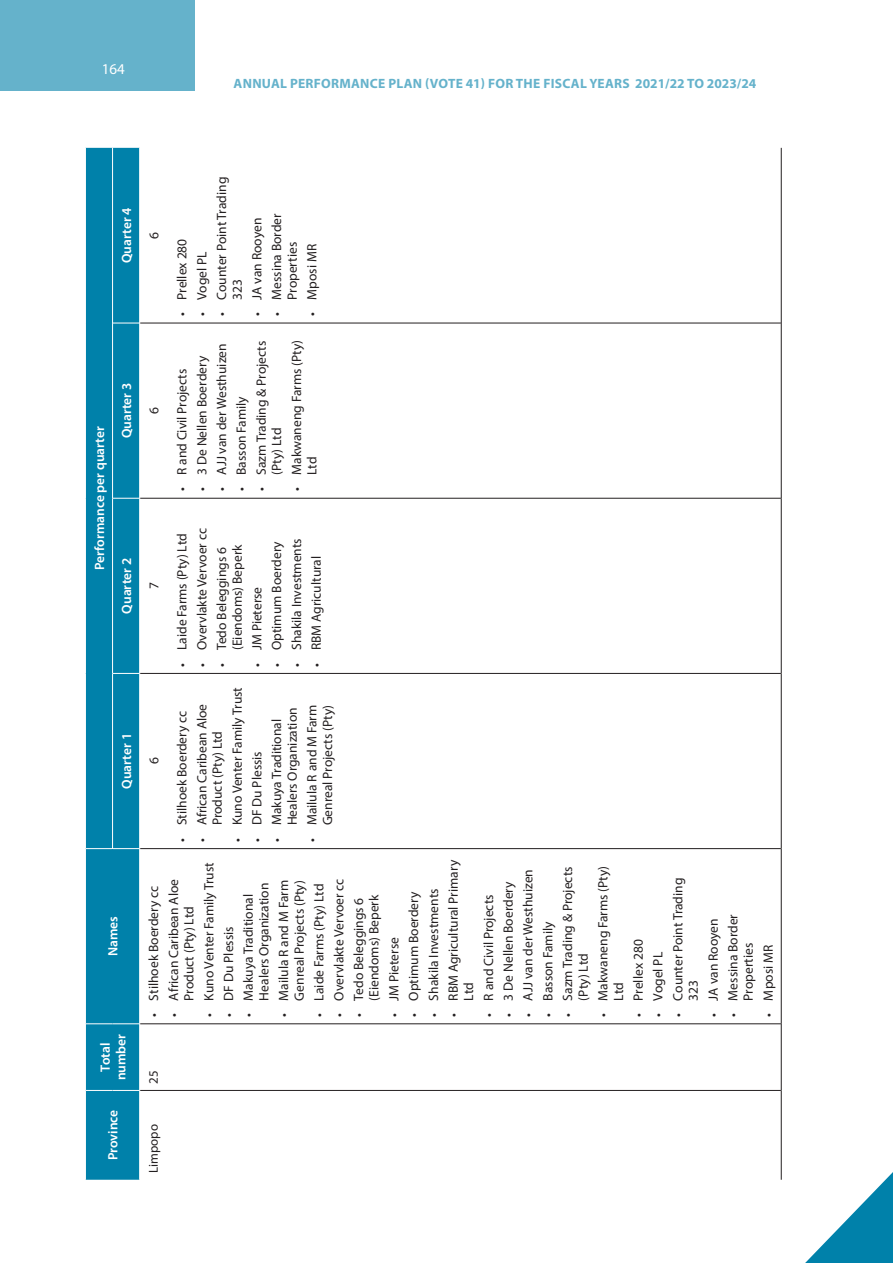
<style>
.page{position:relative;width:893px;height:1263px;background:#fff}
.page>*{position:absolute;margin:0;border:0;box-sizing:border-box;transform-origin:0 0}
.t1{font:15px "Myriad Pro";color:#fff}
.t2{font:13.5px/15.6px "Myriad Pro";color:#231f20}
.t3{font:600 13.5px/15.6px "Myriad Pro";color:#fff;text-align:center}
.t4{font:700 13.5px "Myriad Pro";letter-spacing:.02em;color:#65b2cb}
.t5{font:12.9px "Myriad Pro";color:#231f20}
</style>
<div class="page">
<svg style="left:805px;top:1172px;width:88px;height:91px"></svg>
<div style="left:0;top:0;width:194px;height:90px;background:#65b2cb"></div>
<svg style="left:86px;top:148px;width:53px;height:1032px;background:#0282aa"></svg>
<hr style="left:140px;top:1090px;width:641px;height:1px;background:#231f20">
<hr style="left:140px;top:1023px;width:641px;height:1px;background:#231f20">
<hr style="left:140px;top:848px;width:641px;height:1px;background:#231f20">
<hr style="left:140px;top:673px;width:641px;height:1px;background:#231f20">
<hr style="left:140px;top:498px;width:641px;height:1px;background:#231f20">
<hr style="left:140px;top:323px;width:641px;height:1px;background:#231f20">
<hr style="left:781px;top:1090px;width:1px;height:90px;background:#231f20">
<hr style="left:781px;top:1024px;width:1px;height:66px;background:#231f20">
<hr style="left:781px;top:849px;width:1px;height:175px;background:#231f20">
<hr style="left:781px;top:673px;width:1px;height:176px;background:#231f20">
<hr style="left:781px;top:498px;width:1px;height:175px;background:#231f20">
<hr style="left:781px;top:323px;width:1px;height:175px;background:#231f20">
<hr style="left:781px;top:148px;width:1px;height:175px;background:#231f20">
<svg style="left:86px;top:1090px;width:53px;height:1px"></svg>
<svg style="left:86px;top:1023px;width:53px;height:1px"></svg>
<hr style="left:112px;top:673px;width:1px;height:176px;background:#fff">
<svg style="left:86px;top:848px;width:53px;height:1px"></svg>
<hr style="left:112px;top:498px;width:1px;height:175px;background:#fff">
<svg style="left:113px;top:673px;width:26px;height:1px"></svg>
<hr style="left:112px;top:323px;width:1px;height:175px;background:#fff">
<svg style="left:113px;top:498px;width:26px;height:1px"></svg>
<hr style="left:112px;top:148px;width:1px;height:175px;background:#fff">
<svg style="left:113px;top:323px;width:26px;height:1px"></svg>
<p class="t1" style="left:102px;top:60px;width:25px">164</p>
<p class="t4" style="left:234px;top:75px;width:172px">ANNUAL PERFORMANCE Plan</p>
<p class="t4" style="left:425px;top:75px;width:333px">(VOTE 41) FOR THE FISCAL YEARS 2021/22 TO 2023/24</p>
<p class="t3" style="left:119px;top:263px;width:57px;rotate:-90deg">Quarter 4</p>
<p class="t3" style="left:91px;top:570px;width:146px;rotate:-90deg">Performance per quarter</p>
<p class="t3" style="left:119px;top:438px;width:57px;rotate:-90deg">Quarter 3</p>
<p class="t3" style="left:119px;top:614px;width:57px;rotate:-90deg">Quarter 2</p>
<p class="t3" style="left:119px;top:789px;width:57px;rotate:-90deg">Quarter 1</p>
<p class="t3" style="left:105px;top:956px;width:42px;rotate:-90deg">Names</p>
<p class="t3" style="left:97px;top:1080px;width:48px;rotate:-90deg">Total number</p>
<p class="t3" style="left:105px;top:1160px;width:52px;rotate:-90deg">Province</p>
<p class="t2" style="left:146px;top:239px;width:8px;rotate:-90deg">6</p>
<p class="t2" style="left:146px;top:414px;width:8px;rotate:-90deg">6</p>
<p class="t2" style="left:174px;top:316px;width:79px;rotate:-90deg">• Prellex 280</p>
<p class="t2" style="left:214px;top:300px;width:124px;text-indent:-16px;rotate:-90deg">• Counter Point Trading<br>323</p>
<p class="t2" style="left:194px;top:316px;width:66px;rotate:-90deg">• Vogel PL</p>
<p class="t2" style="left:249px;top:316px;width:100px;rotate:-90deg">• JA van Rooyen</p>
<p class="t2" style="left:269px;top:300px;width:88px;text-indent:-16px;rotate:-90deg">• Messina Border<br>Properties</p>
<p class="t2" style="left:304px;top:316px;width:74px;rotate:-90deg">• Mposi MR</p>
<p class="t2" style="left:194px;top:491px;width:137px;rotate:-90deg">• 3 De Nellen Boerdery</p>
<p class="t2" style="left:214px;top:491px;width:149px;rotate:-90deg">• AJJ van der Westhuizen</p>
<p class="t2" style="left:174px;top:491px;width:124px;rotate:-90deg">• R and Civil Projects</p>
<p class="t2" style="left:253px;top:475px;width:135px;text-indent:-16px;rotate:-90deg">• Sazm Trading &amp; Projects (Pty) Ltd</p>
<p class="t2" style="left:288px;top:475px;width:136px;text-indent:-16px;rotate:-90deg">• Makwaneng Farms (Pty)<br>Ltd</p>
<p class="t2" style="left:233px;top:491px;width:97px;rotate:-90deg">• Basson Family</p>
<p class="t2" style="left:146px;top:589px;width:8px;rotate:-90deg">7</p>
<p class="t2" style="left:146px;top:764px;width:8px;rotate:-90deg">6</p>
<p class="t2" style="left:174px;top:667px;width:135px;rotate:-90deg">• Laide Farms (Pty) Ltd</p>
<p class="t2" style="left:194px;top:667px;width:140px;rotate:-90deg">• Overvlakte Vervoer cc</p>
<p class="t2" style="left:214px;top:667px;width:124px;text-align:right;rotate:-90deg">• Tedo Beleggings 6 (Eiendoms) Beperk</p>
<p class="t2" style="left:249px;top:667px;width:81px;rotate:-90deg">• JM Pieterse</p>
<p class="t2" style="left:229px;top:842px;width:156px;rotate:-90deg">• Kuno Venter Family Trust</p>
<p class="t2" style="left:174px;top:842px;width:132px;rotate:-90deg">• Stilhoek Boerdery cc</p>
<p class="t2" style="left:194px;top:825px;width:123px;text-indent:-16px;rotate:-90deg">• African Caribean Aloe<br>Product (Pty) Ltd</p>
<p class="t2" style="left:249px;top:842px;width:92px;rotate:-90deg">• DF Du Plessis</p>
<p class="t2" style="left:269px;top:667px;width:127px;rotate:-90deg">• Optimum Boerdery</p>
<p class="t2" style="left:288px;top:667px;width:130px;rotate:-90deg">• Shakila Investments</p>
<p class="t2" style="left:308px;top:667px;width:112px;rotate:-90deg">• RBM Agricultural</p>
<p class="t2" style="left:269px;top:825px;width:119px;text-indent:-16px;rotate:-90deg">• Makuya Traditional<br>Healers Organization</p>
<p class="t2" style="left:304px;top:842px;width:138px;text-align:right;rotate:-90deg">• Mailula R and M Farm<br>Genreal Projects (Pty)</p>
<p class="t2" style="left:201px;top:1017px;width:156px;rotate:-90deg">• Kuno Venter Family Trust</p>
<p class="t2" style="left:146px;top:1017px;width:132px;rotate:-90deg">• Stilhoek Boerdery cc</p>
<p class="t2" style="left:166px;top:1000px;width:123px;text-indent:-16px;rotate:-90deg">• African Caribean Aloe<br>Product (Pty) Ltd</p>
<p class="t2" style="left:221px;top:1017px;width:92px;rotate:-90deg">• DF Du Plessis</p>
<p class="t2" style="left:240px;top:1000px;width:119px;text-indent:-16px;rotate:-90deg">• Makuya Traditional<br>Healers Organization</p>
<p class="t2" style="left:276px;top:1017px;width:138px;text-align:right;rotate:-90deg">• Mailula R and M Farm<br>Genreal Projects (Pty)</p>
<p class="t2" style="left:311px;top:1017px;width:135px;rotate:-90deg">• Laide Farms (Pty) Ltd</p>
<p class="t2" style="left:331px;top:1017px;width:140px;rotate:-90deg">• Overvlakte Vervoer cc</p>
<p class="t2" style="left:351px;top:1017px;width:124px;text-align:right;rotate:-90deg">• Tedo Beleggings 6 (Eiendoms) Beperk</p>
<p class="t2" style="left:386px;top:1017px;width:81px;rotate:-90deg">• JM Pieterse</p>
<p class="t2" style="left:406px;top:1017px;width:127px;rotate:-90deg">• Optimum Boerdery</p>
<p class="t2" style="left:425px;top:1017px;width:130px;rotate:-90deg">• Shakila Investments</p>
<p class="t2" style="left:445px;top:1000px;width:142px;text-indent:-16px;rotate:-90deg">• RBM Agricultural Primary<br>Ltd</p>
<p class="t2" style="left:500px;top:1017px;width:137px;rotate:-90deg">• 3 De Nellen Boerdery</p>
<p class="t2" style="left:520px;top:1017px;width:149px;rotate:-90deg">• AJJ van der Westhuizen</p>
<p class="t2" style="left:481px;top:1017px;width:124px;rotate:-90deg">• R and Civil Projects</p>
<p class="t2" style="left:560px;top:1000px;width:135px;text-indent:-16px;rotate:-90deg">• Sazm Trading &amp; Projects (Pty) Ltd</p>
<p class="t2" style="left:595px;top:1000px;width:136px;text-indent:-16px;rotate:-90deg">• Makwaneng Farms (Pty)<br>Ltd</p>
<p class="t2" style="left:540px;top:1017px;width:97px;rotate:-90deg">• Basson Family</p>
<p class="t2" style="left:630px;top:1017px;width:79px;rotate:-90deg">• Prellex 280</p>
<p class="t2" style="left:670px;top:1000px;width:124px;text-indent:-16px;rotate:-90deg">• Counter Point Trading<br>323</p>
<p class="t2" style="left:650px;top:1017px;width:66px;rotate:-90deg">• Vogel PL</p>
<p class="t2" style="left:705px;top:1017px;width:100px;rotate:-90deg">• JA van Rooyen</p>
<p class="t2" style="left:725px;top:1000px;width:88px;text-indent:-16px;rotate:-90deg">• Messina Border<br>Properties</p>
<p class="t2" style="left:760px;top:1017px;width:74px;rotate:-90deg">• Mposi MR</p>
<p class="t5" style="left:146px;top:1083px;width:15px;rotate:-90deg">25</p>
<p class="t5" style="left:146px;top:1173px;width:50px;rotate:-90deg">Limpopo</p>
</div>
